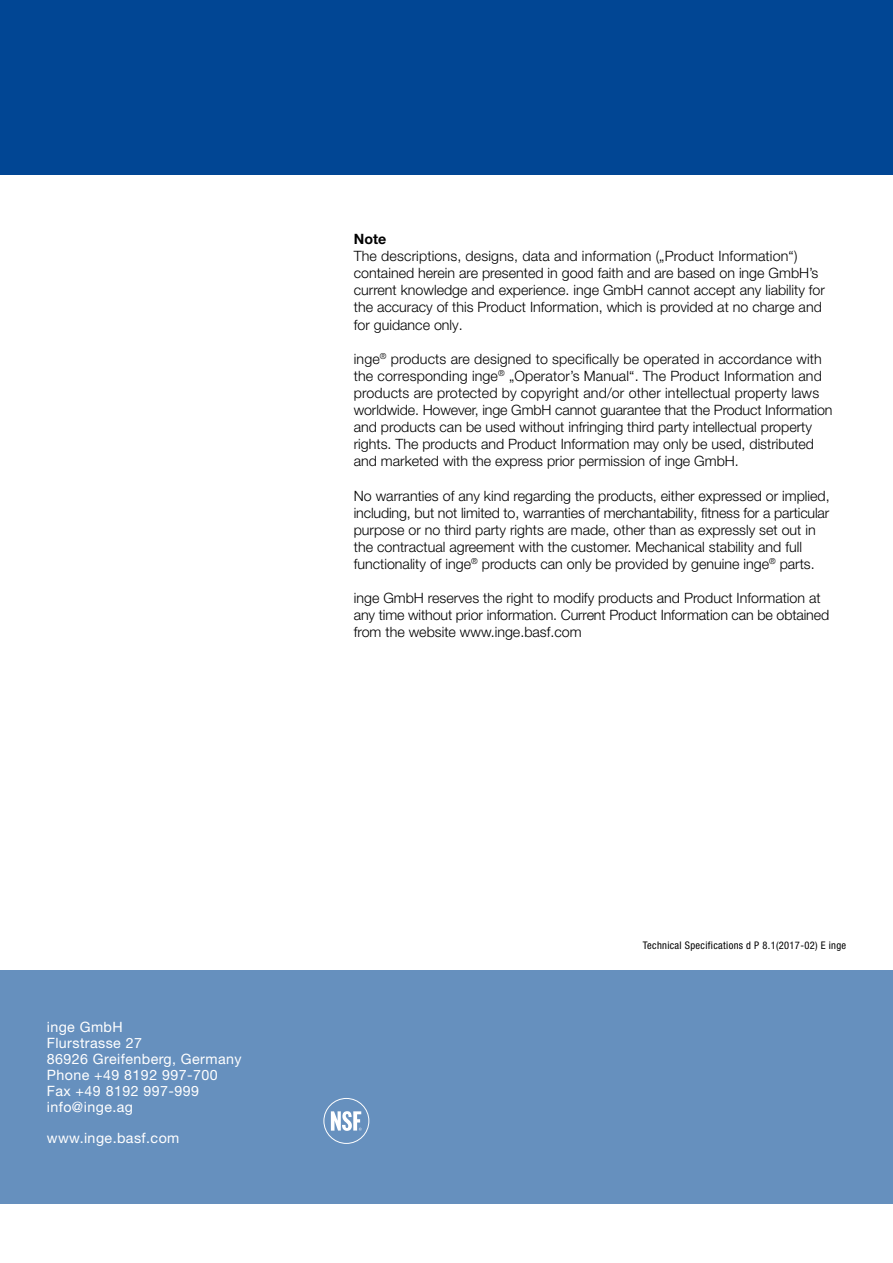
<style>
.page{position:relative;width:893px;height:1263px;background:#fff}
.page>*{position:absolute;margin:0;border:0;box-sizing:border-box;transform-origin:0 0}
.t1{font:300 14.25px/17.1px "Helvetica Neue LT Pro";color:#000}
.t2{font:14.25px/15.9px "Helvetica Neue LT Pro";letter-spacing:.03em;color:#fff}
.t3{font:700 14.25px "Helvetica Neue LT Pro";color:#000}
.t4{font:condensed 10.5px "Helvetica Neue LT Pro";letter-spacing:.03em;color:#000}
</style>
<div class="page">
<div style="left:0;top:969px;width:893px;height:234px;background:#6690be"></div>
<div style="left:0;top:0;width:893px;height:174px;background:#014694"></div>
<div style="left:324px;top:1098px;width:45px;height:46px;border:1px solid #fff;border-radius:50%"></div>
<svg style="left:331px;top:1111px;width:31px;height:20px"></svg>
<p class="t3" style="left:354px;top:230px;width:34px">Note</p>
<p class="t1" style="left:354px;top:247px;width:473px">The descriptions, designs, data and information („Product Information“) contained herein are presented in good faith and are based on inge GmbH’s current knowledge and experience. inge GmbH cannot accept any liability for the accuracy of this Product Information, which is provided at no charge and for guidance only.</p>
<p class="t1" style="left:354px;top:350px;width:480px">inge<sup>®</sup> products are designed to specifically be operated in accordance with the corresponding inge<sup>®</sup> „Operator’s Manual“. The Product Information and products are protected by copyright and/or other intellectual property laws worldwide. However, inge GmbH cannot guarantee that the Product Information and products can be used without infringing third party intellectual property rights. The products and Product Information may only be used, distributed and marketed with the express prior permission of inge GmbH.</p>
<p class="t1" style="left:354px;top:487px;width:477px">No warranties of any kind regarding the products, either expressed or implied, including, but not limited to, warranties of merchantability, fitness for a particular purpose or no third party rights are made, other than as expressly set out in the contractual agreement with the customer. Mechanical stability and full functionality of inge<sup>®</sup> products can only be provided by genuine inge<sup>®</sup> parts.</p>
<p class="t1" style="left:354px;top:589px;width:477px">inge GmbH reserves the right to modify products and Product Information at any time without prior information. Current Product Information can be obtained from the website www.inge.basf.com</p>
<p class="t2" style="left:47px;top:1019px;width:196px">inge GmbH<br>Flurstrasse 27<br>86926 Greifenberg, Germany<br>Phone +49 8192 997-700<br>Fax +49 8192 997-999 info@inge.ag</p>
<p class="t2" style="left:47px;top:1130px;width:134px">www.inge.basf.com</p>
<p class="t4" style="left:643px;top:939px;width:205px">Technical Specifications d P 8.1(2017-02) E inge</p>
</div>
